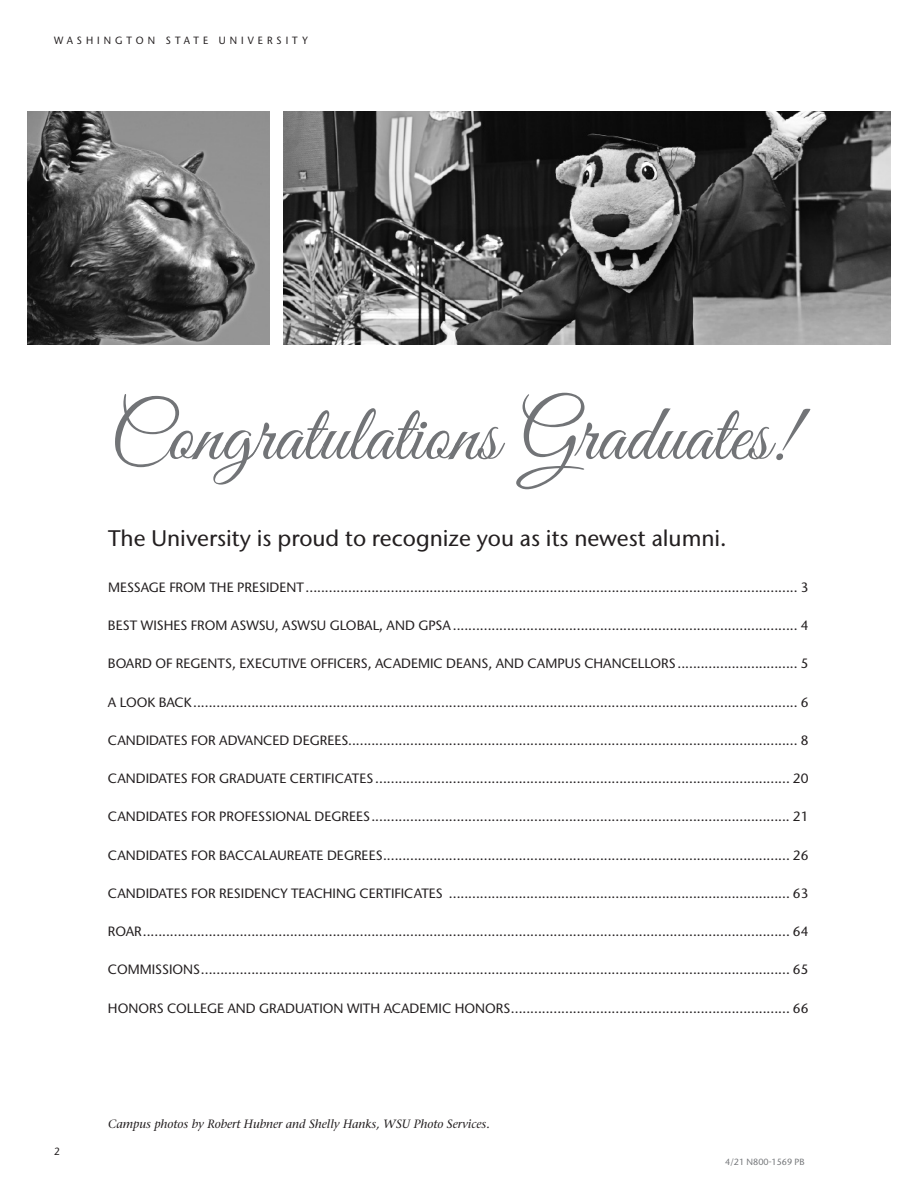
<style>
.page{position:relative;width:918px;height:1188px;background:#fff}
.page>*{position:absolute;margin:0;border:0;box-sizing:border-box;transform-origin:0 0}
.t1{font:81px "Great Vibes";color:#727477}
.t2{font:500 22.5px "Stone Sans IIITC Std";color:#231f20}
.t3{font:500 13.5px "Stone Sans IIITC Std";color:#231f20}
.t4{font:italic 500 12px "Stone Serif Std";color:#231f20}
.t5{font:500 10.5px "Stone Sans IIITC Std";letter-spacing:.4em;color:#231f20;scale:.95 1}
.t6{font:500 9px "Stone Sans IIITC Std";color:#76787b}
</style>
<div class="page">
<img style="left:27px;top:112px;width:243px;height:233px">
<img style="left:284px;top:111px;width:607px;height:233px">
<p class="t5" style="left:54px;top:34px;width:269px">WASHINGTON STATE UNIVERSITY</p>
<p class="t1" style="left:110px;top:390px;width:686px">Congratulations Graduates!</p>
<p class="t2" style="left:108px;top:524px;width:620px">The University is proud to recognize you as its newest alumni.</p>
<p class="t3" style="left:108px;top:579px;width:702px">MESSAGE FROM THE PRESIDENT............................................................................................................................... 3</p>
<p class="t3" style="left:108px;top:617px;width:702px">BEST WISHES FROM ASWSU, ASWSU GLOBAL, AND GPSA ......................................................................................... 4</p>
<p class="t3" style="left:108px;top:655px;width:702px">BOARD OF REGENTS, EXECUTIVE OFFICERS, ACADEMIC DEANS, AND CAMPUS CHANCELLORS............................... 5</p>
<p class="t3" style="left:108px;top:694px;width:702px">A LOOK BACK............................................................................................................................................................ 6</p>
<p class="t3" style="left:108px;top:732px;width:702px">CANDIDATES FOR ADVANCED DEGREES.................................................................................................................... 8</p>
<p class="t3" style="left:108px;top:770px;width:702px">CANDIDATES FOR GRADUATE CERTIFICATES ........................................................................................................... 20</p>
<p class="t3" style="left:108px;top:808px;width:702px">CANDIDATES FOR PROFESSIONAL DEGREES............................................................................................................ 21</p>
<p class="t3" style="left:108px;top:847px;width:702px">CANDIDATES FOR BACCALAUREATE DEGREES......................................................................................................... 26</p>
<p class="t3" style="left:108px;top:885px;width:702px">CANDIDATES FOR RESIDENCY TEACHING CERTIFICATES ........................................................................................ 63</p>
<p class="t3" style="left:108px;top:923px;width:702px">ROAR....................................................................................................................................................................... 64</p>
<p class="t3" style="left:108px;top:961px;width:702px">COMMISSIONS........................................................................................................................................................ 65</p>
<p class="t3" style="left:108px;top:1000px;width:702px">HONORS COLLEGE AND GRADUATION WITH ACADEMIC HONORS........................................................................ 66</p>
<p class="t5" style="left:54px;top:1145px;width:8px">2</p>
<p class="t4" style="left:108px;top:1117px;width:383px">Campus photos by Robert Hubner and Shelly Hanks, WSU Photo Services.</p>
<p class="t6" style="left:725px;top:1157px;width:81px">4/21 N800-1569 PB</p>
</div>
